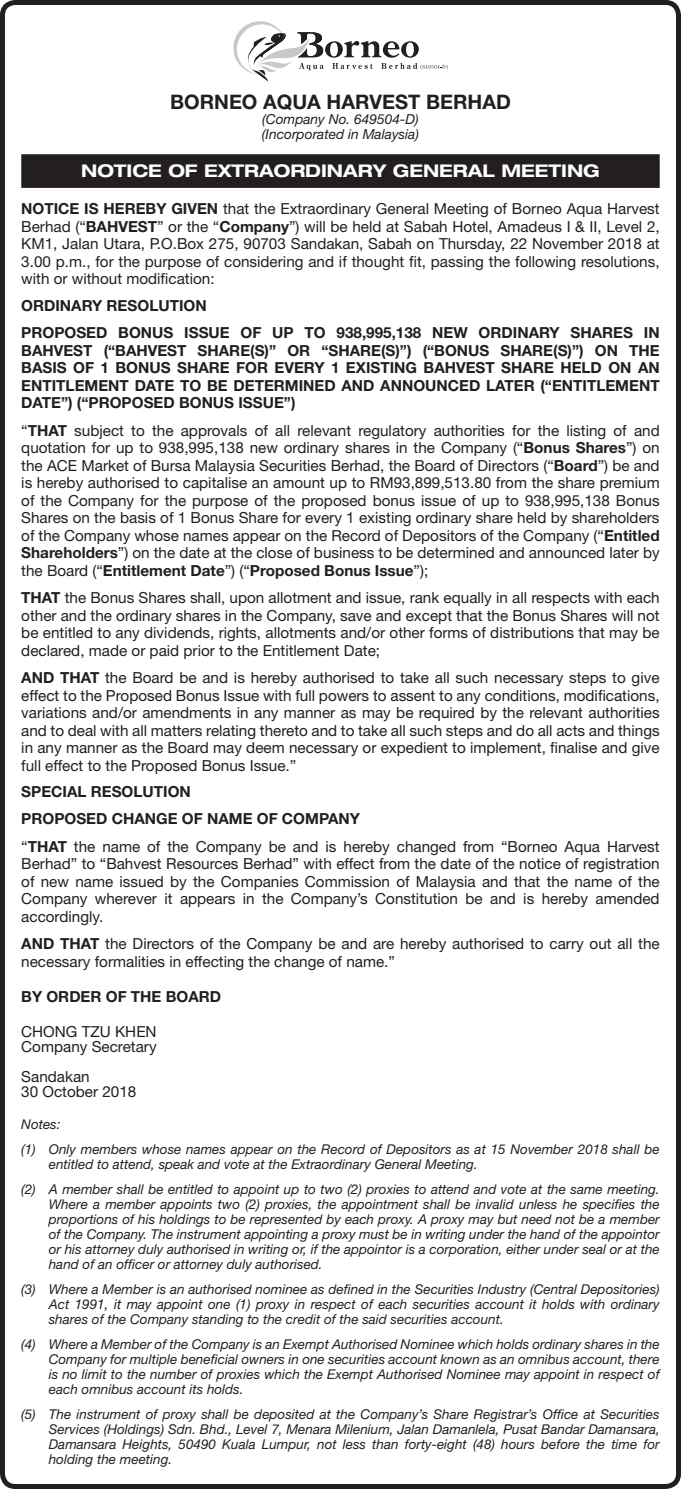
<style>
.page{position:relative;width:681px;height:1489px;background:#fff}
.page>*{position:absolute;margin:0;border:0;box-sizing:border-box;transform-origin:0 0}
.t1{font:700 20px "Helvetica Neue LT Std";color:#231f20}
.t2{font:700 expanded 17.5px "Helvetica Neue LT Std";color:#fff}
.t3{font:15.25px/17.5px "Helvetica Neue LT Std";color:#231f20;text-align:justify}
.t4{font:700 15.25px/17.5px "Helvetica Neue LT Std";color:#231f20;text-align:justify}
.t5{font:italic 13.75px "Helvetica Neue LT Std";color:#231f20}
.t6{font:italic 13.5px/15px "Helvetica Neue LT Std";color:#231f20;text-align:justify}
.s1{font-weight:700}
</style>
<div class="page">
<div style="left:23px;top:155px;width:635px;height:32px;background:#231f20"></div>
<div style="left:21px;top:154px;width:638px;height:34px;border:2px solid #231f20"></div>
<svg style="left:233px;top:21px;width:214px;height:60px"></svg>
<div style="left:0;top:0;width:680px;height:1488px;border:5px solid #231f20;border-radius:13px"></div>
<p class="t1" style="left:170px;top:90px;width:342px">BORNEO AQUA HARVEST BERHAD</p>
<p class="t5" style="left:262px;top:111px;width:158px">(Company No. 649504-D)</p>
<p class="t5" style="left:262px;top:126px;width:158px">(Incorporated in Malaysia)</p>
<p class="t2" style="left:81px;top:159px;width:520px">NOTICE OF EXTRAORDINARY GENERAL MEETING</p>
<p class="t3" style="left:21px;top:200px;width:639px"><span class="s1">NOTICE IS HEREBY GIVEN</span> that the Extraordinary General Meeting of Borneo Aqua Harvest Berhad (“<span class="s1">BAHVEST</span>” or the “<span class="s1">Company</span>”) will be held at Sabah Hotel, Amadeus I &amp; II, Level 2, KM1, Jalan Utara, P.O.Box 275, 90703 Sandakan, Sabah on Thursday, 22 November 2018 at 3.00 p.m., for the purpose of considering and if thought fit, passing the following resolutions, with or without modification:</p>
<p class="t4" style="left:21px;top:296px;width:187px">ORDINARY RESOLUTION</p>
<p class="t4" style="left:21px;top:324px;width:639px">PROPOSED BONUS ISSUE OF UP TO 938,995,138 NEW ORDINARY SHARES IN BAHVEST (“BAHVEST SHARE(S)” OR “SHARE(S)”) (“BONUS SHARE(S)”) ON THE BASIS OF 1 BONUS SHARE FOR EVERY 1 EXISTING BAHVEST SHARE HELD ON AN ENTITLEMENT DATE TO BE DETERMINED AND ANNOUNCED LATER (“ENTITLEMENT DATE”) (“PROPOSED BONUS ISSUE”)</p>
<p class="t3" style="left:21px;top:421px;width:639px">“<span class="s1">THAT</span> subject to the approvals of all relevant regulatory authorities for the listing of and quotation for up to 938,995,138 new ordinary shares in the Company (“<span class="s1">Bonus Shares</span>”) on the ACE Market of Bursa Malaysia Securities Berhad, the Board of Directors (“<span class="s1">Board</span>”) be and is hereby authorised to capitalise an amount up to RM93,899,513.80 from the share premium of the Company for the purpose of the proposed bonus issue of up to 938,995,138 Bonus Shares on the basis of 1 Bonus Share for every 1 existing ordinary share held by shareholders of the Company whose names appear on the Record of Depositors of the Company (“<span class="s1">Entitled Shareholders</span>”) on the date at the close of business to be determined and announced later by the Board (“<span class="s1">Entitlement Date</span>”) (“<span class="s1">Proposed Bonus Issue</span>”);</p>
<p class="t3" style="left:21px;top:589px;width:639px"><span class="s1">THAT</span> the Bonus Shares shall, upon allotment and issue, rank equally in all respects with each other and the ordinary shares in the Company, save and except that the Bonus Shares will not be entitled to any dividends, rights, allotments and/or other forms of distributions that may be declared, made or paid prior to the Entitlement Date;</p>
<p class="t3" style="left:21px;top:669px;width:639px"><span class="s1">AND THAT</span> the Board be and is hereby authorised to take all such necessary steps to give effect to the Proposed Bonus Issue with full powers to assent to any conditions, modifications, variations and/or amendments in any manner as may be required by the relevant authorities and to deal with all matters relating thereto and to take all such steps and do all acts and things in any manner as the Board may deem necessary or expedient to implement, finalise and give full effect to the Proposed Bonus Issue.”</p>
<p class="t4" style="left:21px;top:783px;width:171px">SPECIAL RESOLUTION</p>
<p class="t4" style="left:21px;top:809px;width:340px">PROPOSED CHANGE OF NAME OF COMPANY</p>
<p class="t3" style="left:21px;top:837px;width:639px">“<span class="s1">THAT</span> the name of the Company be and is hereby changed from “Borneo Aqua Harvest Berhad” to “Bahvest Resources Berhad” with effect from the date of the notice of registration of new name issued by the Companies Commission of Malaysia and that the name of the Company wherever it appears in the Company’s Constitution be and is hereby amended accordingly.</p>
<p class="t3" style="left:21px;top:934px;width:639px"><span class="s1">AND THAT</span> the Directors of the Company be and are hereby authorised to carry out all the necessary formalities in effecting the change of name.”</p>
<p class="t4" style="left:21px;top:987px;width:201px">BY ORDER OF THE BOARD</p>
<p class="t3" style="left:21px;top:1022px;width:137px">CHONG TZU KHEN</p>
<p class="t3" style="left:21px;top:1037px;width:137px">Company Secretary</p>
<p class="t3" style="left:21px;top:1067px;width:70px">Sandakan</p>
<p class="t3" style="left:21px;top:1082px;width:117px">30 October 2018</p>
<p class="t6" style="left:21px;top:1116px;width:41px">Notes:</p>
<p class="t6" style="left:49px;top:1141px;width:612px;text-indent:-28px">(1) Only members whose names appear on the Record of Depositors as at 15 November 2018 shall be entitled to attend, speak and vote at the Extraordinary General Meeting.</p>
<p class="t6" style="left:49px;top:1181px;width:612px;text-indent:-28px">(2) A member shall be entitled to appoint up to two (2) proxies to attend and vote at the same meeting.<br>Where a member appoints two (2) proxies, the appointment shall be invalid unless he specifies the proportions of his holdings to be represented by each proxy. A proxy may but need not be a member of the Company. The instrument appointing a proxy must be in writing under the hand of the appointor or his attorney duly authorised in writing or, if the appointor is a corporation, either under seal or at the hand of an officer or attorney duly authorised.</p>
<p class="t6" style="left:49px;top:1281px;width:612px;text-indent:-28px">(3) Where a Member is an authorised nominee as defined in the Securities Industry (Central Depositories)<br>Act 1991, it may appoint one (1) proxy in respect of each securities account it holds with ordinary shares of the Company standing to the credit of the said securities account.</p>
<p class="t6" style="left:49px;top:1336px;width:612px;text-indent:-28px">(4) Where a Member of the Company is an Exempt Authorised Nominee which holds ordinary shares in the Company for multiple beneficial owners in one securities account known as an omnibus account, there is no limit to the number of proxies which the Exempt Authorised Nominee may appoint in respect of each omnibus account its holds.</p>
<p class="t6" style="left:49px;top:1406px;width:612px;text-indent:-28px">(5) The instrument of proxy shall be deposited at the Company’s Share Registrar’s Office at Securities Services (Holdings) Sdn. Bhd., Level 7, Menara Milenium, Jalan Damanlela, Pusat Bandar Damansara, Damansara Heights, 50490 Kuala Lumpur, not less than forty-eight (48) hours before the time for holding the meeting.</p>
</div>
